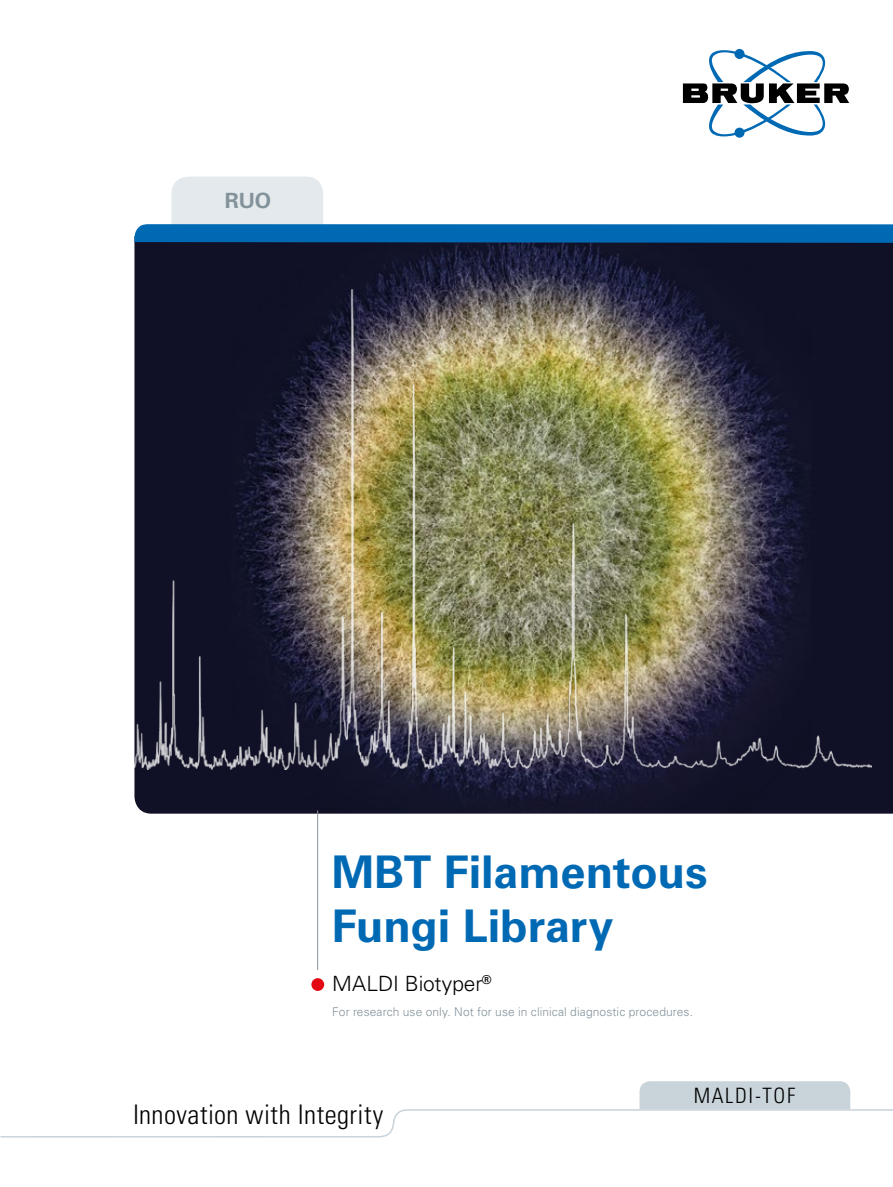
<style>
.page{position:relative;width:893px;height:1187px;background:#fff}
.page>*{position:absolute;margin:0;border:0;box-sizing:border-box;transform-origin:0 0}
.t1{font:700 45px/54px "Univers LT Std";letter-spacing:-.005em;color:#0069b4}
.t2{font:300 condensed 27px "Univers LT Std";letter-spacing:.015em;color:#000}
.t3{font:300 condensed 21.15px "Univers LT Std";letter-spacing:.08em;color:#000}
.t4{font:300 21px "Univers LT Std";letter-spacing:-.005em;color:#000}
.t5{font:700 21px "Univers LT Std";color:#83929b}
.t6{font:300 12px "Univers LT Std";letter-spacing:.01em;color:#83929b}
</style>
<div class="page">
<div style="left:171px;top:176px;width:152px;height:68px;background:#e3e9ec;border-radius:17px"></div>
<img style="left:134px;top:242px;width:759px;height:571px">
<hr style="left:317px;top:810px;width:1px;height:159px;background:#83929b">
<div style="left:311px;top:978px;width:13px;height:12px;background:#e30613;border-radius:50%"></div>
<div style="left:134px;top:224px;width:759px;height:18px;background:#0069b4"></div>
<svg style="left:683px;top:49px;width:166px;height:89px"></svg>
<svg style="left:0;top:1081px;width:893px;height:57px"></svg>
<img style="left:134px;top:289px;width:738px;height:480px">
<h3 class="t5" style="left:225px;top:188px;width:48px">RUO</h3>
<h1 class="t1" style="left:332px;top:845px;width:377px">MBT Filamentous<br>Fungi Library</h1>
<h3 class="t4" style="left:332px;top:970px;width:161px">MALDI Biotyper<sup>®</sup></h3>
<p class="t6" style="left:332px;top:1004px;width:363px">For research use only. Not for use in clinical diagnostic procedures.</p>
<h2 class="t2" style="left:133px;top:1097px;width:252px">Innovation with Integrity</h2>
<h3 class="t3" style="left:694px;top:1082px;width:103px">MALDI-TOF</h3>
</div>
